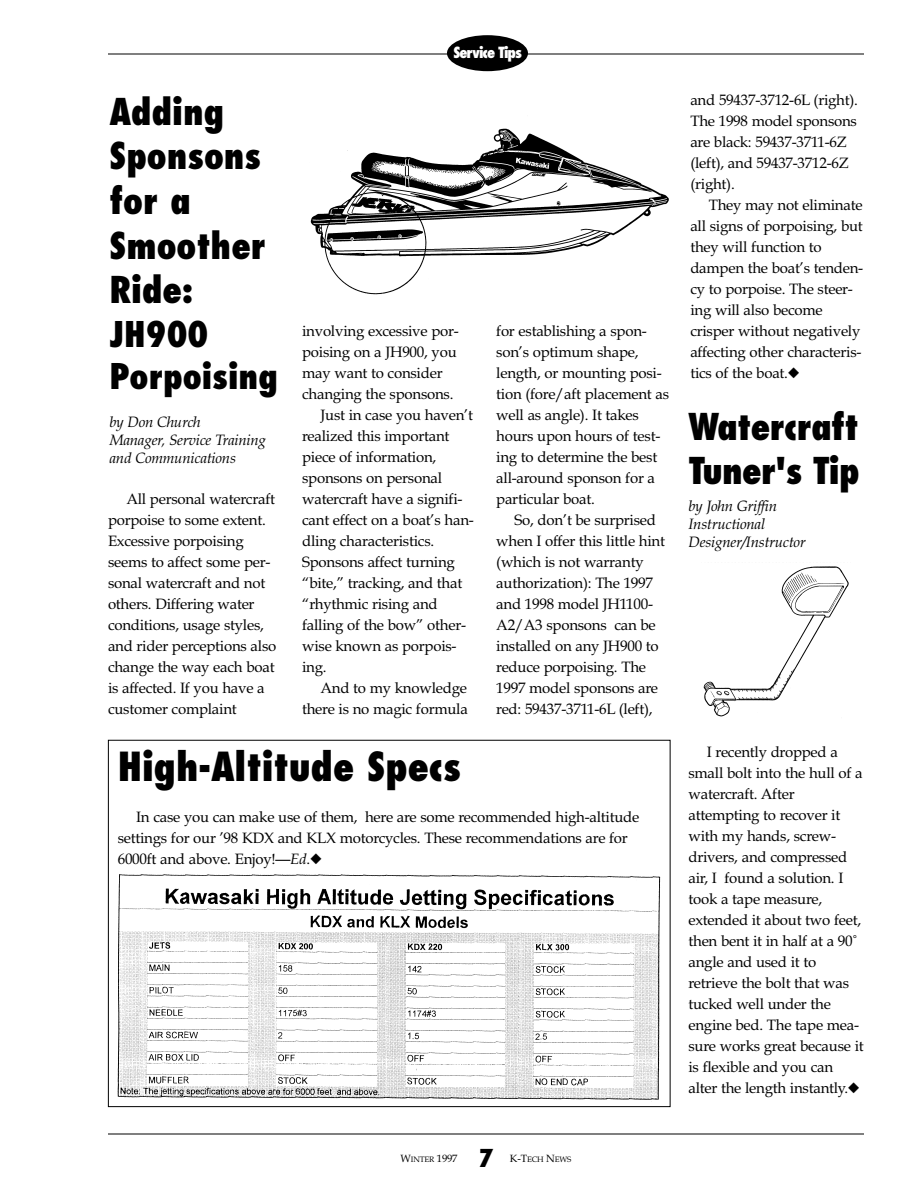
<style>
.page{position:relative;width:918px;height:1188px;background:#fff}
.page>*{position:absolute;margin:0;border:0;box-sizing:border-box;transform-origin:0 0}
.t1{font:800 condensed 39px "Futura";color:#000}
.t2{font:800 condensed 36px/44.5px "Futura";color:#000}
.t3{font:800 condensed 36px/44.7px "Futura";letter-spacing:-.02em;color:#000}
.t4{font:800 condensed 34.5px/42.8px "Futura";color:#000}
.t5{font:800 condensed 24px "Futura";color:#000}
.t6{font:15px/21px "Book Antiqua";letter-spacing:-.015em;color:#000}
.t7{font:italic 15px/18px "Book Antiqua";letter-spacing:-.015em;color:#000}
.t8{font:800 condensed 15px "Futura";letter-spacing:-.065em;color:#fff}
.t9{font:10.5px "Book Antiqua";color:#000}
.t10{font:7.8px "Book Antiqua";letter-spacing:-.02em;color:#000}
.s1{font-style:italic}
.s2{font-size:7.8px}
.s3{font-size:10.5px}
</style>
<div class="page">
<hr style="left:108px;top:54px;width:756px;height:1px;background:#000">
<hr style="left:108px;top:1134px;width:756px;height:1px;background:#000">
<div style="left:447px;top:35px;width:81px;height:36px;background:#000;border-radius:50%"></div>
<img style="left:310px;top:128px;width:359px;height:167px">
<img style="left:703px;top:566px;width:146px;height:151px">
<img style="left:117px;top:874px;width:544px;height:228px">
<p class="t8" style="left:453px;top:46px;width:70px">Service Tips</p>
<p class="t6" style="left:690px;top:91px;width:169px">and 59437-3712-6L (right).<br>The 1998 model sponsons are black: 59437-3711-6Z (left), and 59437-3712-6Z (right).</p>
<p class="t6" style="left:690px;top:196px;width:174px;text-indent:18px">They may not eliminate all signs of porpoising, but they will function to dampen the boat’s tenden&shy;cy to porpoise. The steer&shy;ing will also become crisper without negatively affecting other characteris&shy;tics of the boat.◆</p>
<h2 class="t2" style="left:110px;top:92px;width:158px">Adding<br>Sponsons for a<br>Smoother<br>Ride:</h2>
<h3 class="t4" style="left:110px;top:316px;width:170px">JH900<br>Porpoising</h3>
<p class="t7" style="left:110px;top:415px;width:158px">by Don Church<br>Manager, Service Training and Communications</p>
<h2 class="t3" style="left:688px;top:407px;width:172px">Watercraft<br>Tuner's Tip</h2>
<p class="t7" style="left:688px;top:499px;width:119px">by John Griffin<br>Instructional<br>Designer/Instructor</p>
<p class="t6" style="left:496px;top:322px;width:174px">for establishing a spon&shy;son’s optimum shape, length, or mounting posi&shy;tion (fore/aft placement as well as angle). It takes hours upon hours of test&shy;ing to determine the best all-around sponson for a particular boat.</p>
<p class="t6" style="left:496px;top:511px;width:170px;text-indent:18px">So, don’t be surprised when I offer this little hint (which is not warranty authorization): The 1997 and 1998 model JH1100-<br>A2/A3 sponsons can be installed on any JH900 to reduce porpoising. The<br>1997 model sponsons are red: 59437-3711-6L (left),</p>
<p class="t6" style="left:302px;top:322px;width:158px">involving excessive por-</p>
<p class="t6" style="left:302px;top:343px;width:156px">poising on a JH900, you</p>
<p class="t6" style="left:302px;top:364px;width:142px">may want to consider</p>
<p class="t6" style="left:302px;top:385px;width:153px">changing the sponsons.</p>
<p class="t6" style="left:320px;top:406px;width:154px">Just in case you haven’t</p>
<p class="t6" style="left:302px;top:427px;width:149px">realized this important</p>
<p class="t6" style="left:302px;top:448px;width:136px">piece of information,</p>
<p class="t6" style="left:302px;top:469px;width:142px">sponsons on personal</p>
<p class="t6" style="left:302px;top:490px;width:162px">watercraft have a signifi-</p>
<p class="t6" style="left:302px;top:511px;width:173px">cant effect on a boat’s han-</p>
<p class="t6" style="left:302px;top:532px;width:134px">dling characteristics.</p>
<p class="t6" style="left:302px;top:553px;width:154px">Sponsons affect turning</p>
<p class="t6" style="left:302px;top:574px;width:162px">“bite,” tracking, and that</p>
<p class="t6" style="left:302px;top:595px;width:137px">“rhythmic rising and</p>
<p class="t6" style="left:302px;top:616px;width:165px">falling of the bow” other-</p>
<p class="t6" style="left:302px;top:637px;width:156px">wise known as porpois-</p>
<p class="t6" style="left:302px;top:658px;width:26px">ing.</p>
<p class="t6" style="left:320px;top:679px;width:148px">And to my knowledge</p>
<p class="t6" style="left:302px;top:700px;width:167px">there is no magic formula</p>
<p class="t6" style="left:108px;top:490px;width:170px;text-indent:18px">All personal watercraft porpoise to some extent.<br>Excessive porpoising seems to affect some per&shy;sonal watercraft and not others. Differing water conditions, usage styles, and rider perceptions also change the way each boat is affected. If you have a customer complaint</p>
<h1 class="t1" style="left:118px;top:750px;width:345px">High-Altitude Specs</h1>
<p class="t6" style="left:118px;top:808px;width:523px;text-indent:18px">In case you can make use of them, here are some recommended high-altitude settings for our ’98 KDX and KLX motorcycles. These recommendations are for<br>6000ft and above. Enjoy!—<span class="s1">Ed</span>.◆</p>
<h3 class="t5" style="left:479px;top:1148px;width:16px">7</h3>
<p class="t9" style="left:401px;top:1154px;width:58px">W<span class="s2">INTER</span> 1997</p>
<p class="t10" style="left:510px;top:1156px;width:63px"><span class="s3">K-T</span>ECH <span class="s3">N</span>EWS</p>
<p class="t6" style="left:688px;top:743px;width:177px;text-indent:18px">I recently dropped a small bolt into the hull of a watercraft. After attempting to recover it with my hands, screw&shy;drivers, and compressed air, I found a solution. I took a tape measure, extended it about two feet, then bent it in half at a 90˚ angle and used it to retrieve the bolt that was tucked well under the engine bed. The tape mea&shy;sure works great because it is flexible and you can alter the length instantly.◆</p>
</div>
